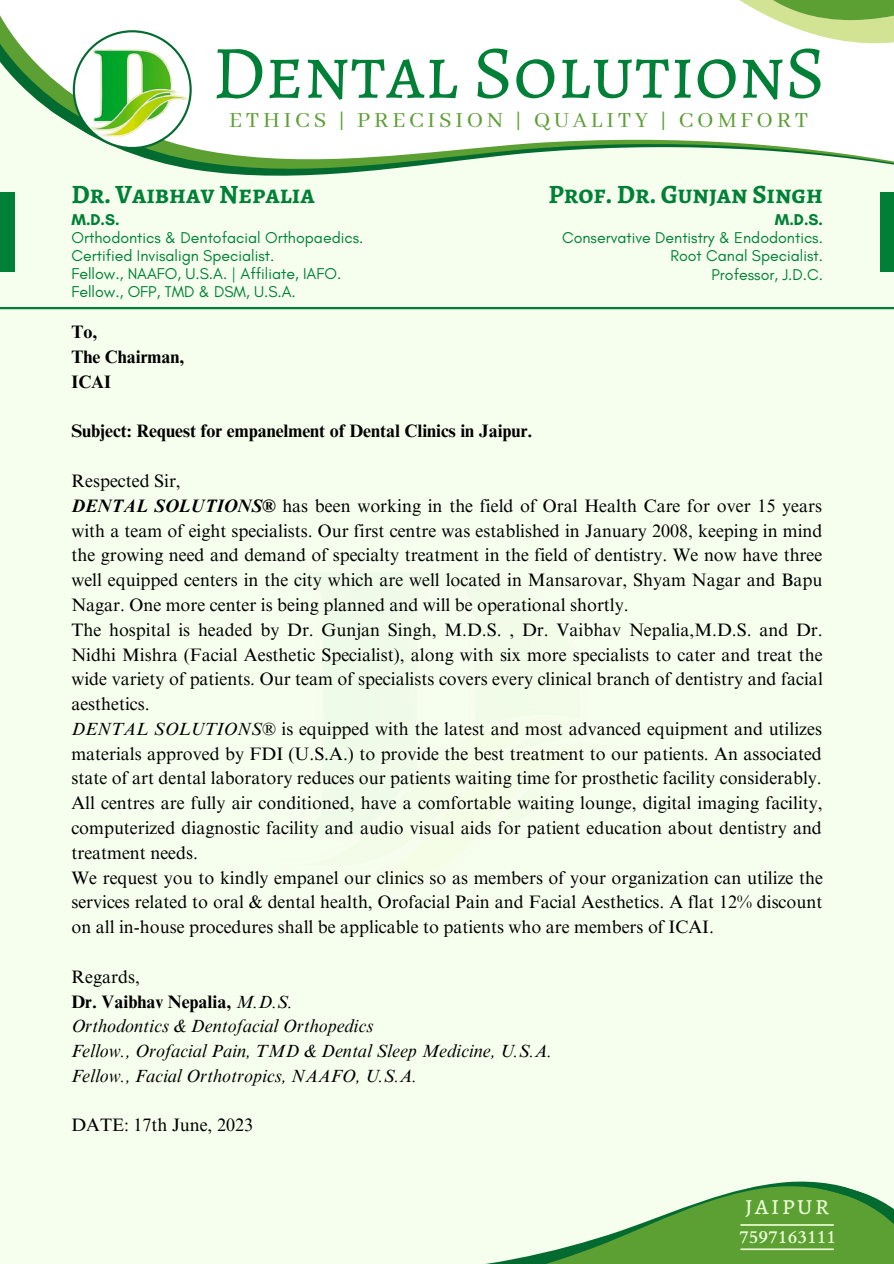
<style>
.page{position:relative;width:894px;height:1264px;background:#fff}
.page>*{position:absolute;margin:0;border:0;box-sizing:border-box;transform-origin:0 0}
.t1{font:75.6px "Alegreya SC";color:#008037}
.t2{font:27.6px "Alegreya SC";letter-spacing:.07em;color:#eafdd4}
.t3{font:700 26.4px "Alegreya SC";color:#008037}
.t4{font:24px "Abhaya Libre";letter-spacing:.16em;color:#5c9f33}
.t5{font:18px/24.8px "Times NRMT Pro";color:#000;text-align:justify}
.t6{font:italic 18px "Times NRMT Pro";color:#000}
.t7{font:700 18px "Times NRMT Pro";color:#000}
.t8{font:700 17.85px "Cardo";letter-spacing:.03em;color:#eafdd4}
.t9{font:15.9px "Glacial Indifference";color:#008037}
.t10{font:700 15.9px "Glacial Indifference";color:#008037}
.s1{font-weight:700;font-style:italic}
.s2{font-style:italic}
.s3{font-weight:400;font-style:italic}
</style>
<div class="page">
<div style="left:0;top:0;width:893px;height:1263px;background:#f6feed"></div>
<svg style="left:0;top:0;width:893px;height:172px;fill:#fff"></svg>
<div style="left:398px;top:0;width:495px;height:92px;background:#fff"></div>
<svg style="left:404px;top:0;width:489px;height:78px;background:#f3f8ed"></svg>
<svg style="left:73px;top:30px;width:119px;height:119px;background:#b3dbaa"></svg>
<div style="left:879px;top:192px;width:14px;height:80px;background:#008037"></div>
<hr style="left:0;top:307px;width:893px;height:2px;background:#008037">
<div style="left:0;top:192px;width:15px;height:80px;background:#008037"></div>
<svg style="left:492px;top:1181px;width:401px;height:82px"></svg>
<hr style="left:740px;top:1224px;width:93px;height:1px;background:#eafdd4">
<hr style="left:740px;top:1248px;width:93px;height:2px;background:#eafdd4">
<p class="t1" style="left:212px;top:21px;width:614px">Dental SolutionS</p>
<p class="t4" style="left:229px;top:107px;width:580px">ETHICS | PRECISION | QUALITY | COMFORT</p>
<p class="t3" style="left:71px;top:176px;width:245px">Dr. Vaibhav Nepalia</p>
<p class="t10" style="left:71px;top:210px;width:50px">M.D.S.</p>
<p class="t9" style="left:72px;top:228px;width:293px">Orthodontics &amp; Dentofacial Orthopaedics.</p>
<p class="t9" style="left:72px;top:246px;width:204px">Certified Invisalign Specialist.</p>
<p class="t9" style="left:71px;top:264px;width:271px">Fellow., NAAFO, U.S.A. | Affiliate, IAFO.</p>
<p class="t9" style="left:71px;top:282px;width:226px">Fellow., OFP, TMD &amp; DSM, U.S.A.</p>
<p class="t3" style="left:548px;top:176px;width:276px">Prof. Dr. Gunjan Singh</p>
<p class="t10" style="left:774px;top:210px;width:50px">M.D.S.</p>
<p class="t9" style="left:562px;top:228px;width:262px">Conservative Dentistry &amp; Endodontics.</p>
<p class="t9" style="left:670px;top:246px;width:154px">Root Canal Specialist.</p>
<p class="t9" style="left:711px;top:264px;width:113px">Professor, J.D.C.</p>
<p class="t7" style="left:71px;top:325px;width:27px">To,</p>
<p class="t7" style="left:71px;top:350px;width:114px">The Chairman,</p>
<p class="t7" style="left:71px;top:375px;width:41px">ICAI</p>
<p class="t7" style="left:71px;top:424px;width:462px">Subject: Request for empanelment of Dental Clinics in Jaipur.</p>
<p class="t5" style="left:71px;top:471px;width:111px">Respected Sir,</p>
<p class="t5" style="left:71px;top:495px;width:752px"><span class="s1">DENTAL SOLUTIONS®</span> has been working in the field of Oral Health Care for over 15 years with a team of eight specialists. Our first centre was established in January 2008, keeping in mind the growing need and demand of specialty treatment in the field of dentistry. We now have three well equipped centers in the city which are well located in Mansarovar, Shyam Nagar and Bapu Nagar. One more center is being planned and will be operational shortly.</p>
<p class="t5" style="left:71px;top:619px;width:752px">The hospital is headed by Dr. Gunjan Singh, M.D.S. , Dr. Vaibhav Nepalia,M.D.S. and Dr.<br>Nidhi Mishra (Facial Aesthetic Specialist), along with six more specialists to cater and treat the wide variety of patients. Our team of specialists covers every clinical branch of dentistry and facial aesthetics.</p>
<p class="t5" style="left:71px;top:718px;width:752px"><span class="s2">DENTAL SOLUTIONS®</span> is equipped with the latest and most advanced equipment and utilizes materials approved by FDI (U.S.A.) to provide the best treatment to our patients. An associated state of art dental laboratory reduces our patients waiting time for prosthetic facility considerably.<br>All centres are fully air conditioned, have a comfortable waiting lounge, digital imaging facility, computerized diagnostic facility and audio visual aids for patient education about dentistry and treatment needs.</p>
<p class="t5" style="left:71px;top:867px;width:752px">We request you to kindly empanel our clinics so as members of your organization can utilize the services related to oral &amp; dental health, Orofacial Pain and Facial Aesthetics. A flat 12% discount on all in-house procedures shall be applicable to patients who are members of ICAI.</p>
<p class="t5" style="left:71px;top:966px;width:70px">Regards,</p>
<p class="t7" style="left:71px;top:994px;width:223px">Dr. Vaibhav Nepalia, <span class="s3">M.D.S.</span></p>
<p class="t6" style="left:71px;top:1019px;width:303px">Orthodontics &amp; Dentofacial Orthopedics</p>
<p class="t6" style="left:71px;top:1044px;width:482px">Fellow., Orofacial Pain, TMD &amp; Dental Sleep Medicine, U.S.A.</p>
<p class="t6" style="left:71px;top:1068px;width:347px">Fellow., Facial Orthotropics, NAAFO, U.S.A.</p>
<p class="t5" style="left:71px;top:1115px;width:183px">DATE: 17th June, 2023</p>
<p class="t2" style="left:744px;top:1186px;width:86px">jaipur</p>
<p class="t8" style="left:739px;top:1224px;width:98px">7597163111</p>
</div>
